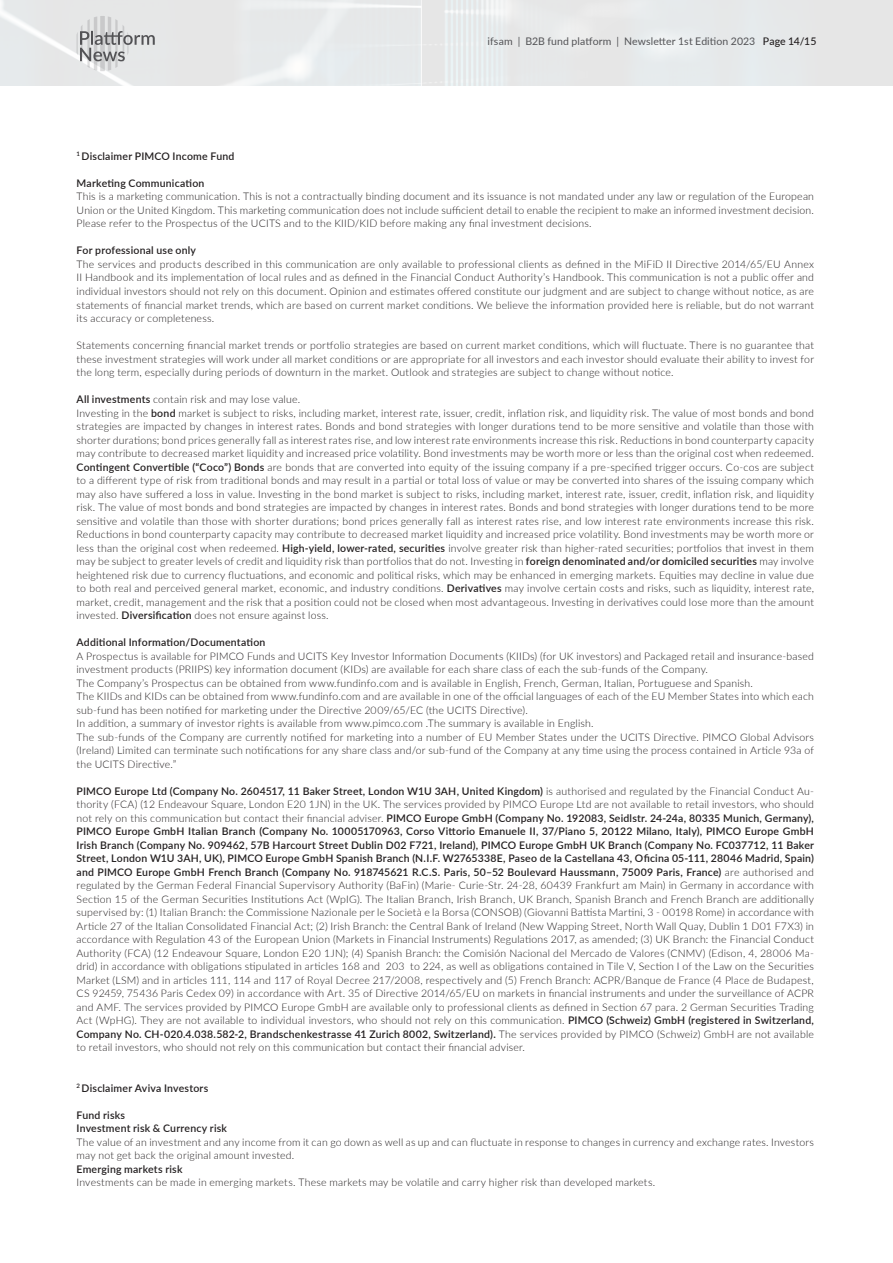
<style>
.page{position:relative;width:893px;height:1263px;background:#fff}
.page>*{position:absolute;margin:0;border:0;box-sizing:border-box;transform-origin:0 0}
.t1{font:300 10.5px/13.5px "Lato";letter-spacing:.02em;color:#231f20;text-align:justify}
.t2{font:600 10.5px/13.5px "Lato";letter-spacing:.02em;color:#231f20}
.t3{font:10.5px "Lato";letter-spacing:.01em;color:#535356}
.s1{font-weight:500;color:#231f20}
.s2{font-weight:600}
</style>
<div class="page">
<svg style="left:77px;top:16px;width:78px;height:55px;background:#cccdce"></svg>
<p class="t3" style="left:487px;top:34px;width:330px">ifsam | B2B fund platform | Newsletter 1st Edition 2023 <span class="s1">Page 14/15</span></p>
<p class="t2" style="left:77px;top:149px;width:159px"><sup>1</sup> Disclaimer PIMCO Income Fund</p>
<p class="t2" style="left:77px;top:176px;width:129px">Marketing Communication</p>
<p class="t1" style="left:77px;top:190px;width:739px">This is a marketing communication. This is not a contractually binding document and its issuance is not mandated under any law or regulation of the European Union or the United Kingdom. This marketing communication does not include sufficient detail to enable the recipient to make an informed investment decision.<br>Please refer to the Prospectus of the UCITS and to the KIID/KID before making any final investment decisions.</p>
<p class="t2" style="left:77px;top:243px;width:121px">For professional use only</p>
<p class="t1" style="left:77px;top:257px;width:739px">The services and products described in this communication are only available to professional clients as defined in the MiFiD II Directive 2014/65/EU Annex II Handbook and its implementation of local rules and as defined in the Financial Conduct Authority’s Handbook. This communication is not a public offer and individual investors should not rely on this document. Opinion and estimates offered constitute our judgment and are subject to change without notice, as are statements of financial market trends, which are based on current market conditions. We believe the information provided here is reliable, but do not warrant its accuracy or completeness.</p>
<p class="t1" style="left:77px;top:338px;width:739px">Statements concerning financial market trends or portfolio strategies are based on current market conditions, which will fluctuate. There is no guarantee that these investment strategies will work under all market conditions or are appropriate for all investors and each investor should evaluate their ability to invest for the long term, especially during periods of downturn in the market. Outlook and strategies are subject to change without notice.</p>
<p class="t1" style="left:77px;top:392px;width:739px;text-align:left"><span class="s2">All investments</span> contain risk and may lose value.<br>Investing in the <span class="s2">bond</span> market is subject to risks, including market, interest rate, issuer, credit, inflation risk, and liquidity risk. The value of most bonds and bond strategies are impacted by changes in interest rates. Bonds and bond strategies with longer durations tend to be more sensitive and volatile than those with shorter durations; bond prices generally fall as interest rates rise, and low interest rate environments increase this risk. Reductions in bond counterparty capacity may contribute to decreased market liquidity and increased price volatility. Bond investments may be worth more or less than the original cost when redeemed.<br><span class="s2">Contingent Convertible (“Coco”) Bonds</span> are bonds that are converted into equity of the issuing company if a pre-specified trigger occurs. Co-cos are subject to a different type of risk from traditional bonds and may result in a partial or total loss of value or may be converted into shares of the issuing company which may also have suffered a loss in value. Investing in the bond market is subject to risks, including market, interest rate, issuer, credit, inflation risk, and liquidity risk. The value of most bonds and bond strategies are impacted by changes in interest rates. Bonds and bond strategies with longer durations tend to be more sensitive and volatile than those with shorter durations; bond prices generally fall as interest rates rise, and low interest rate environments increase this risk.<br>Reductions in bond counterparty capacity may contribute to decreased market liquidity and increased price volatility. Bond investments may be worth more or less than the original cost when redeemed. <span class="s2">High-yield, lower-rated, securities</span> involve greater risk than higher-rated securities; portfolios that invest in them may be subject to greater levels of credit and liquidity risk than portfolios that do not. Investing in <span class="s2">foreign denominated and/or domiciled securities</span> may involve heightened risk due to currency fluctuations, and economic and political risks, which may be enhanced in emerging markets. Equities may decline in value due to both real and perceived general market, economic, and industry conditions. <span class="s2">Derivatives</span> may involve certain costs and risks, such as liquidity, interest rate, market, credit, management and the risk that a position could not be closed when most advantageous. Investing in derivatives could lose more than the amount invested. <span class="s2">Diversification</span> does not ensure against loss.</p>
<p class="t2" style="left:76px;top:635px;width:190px">Additional Information/Documentation</p>
<p class="t1" style="left:76px;top:649px;width:739px;text-align:left">A Prospectus is available for PIMCO Funds and UCITS Key Investor Information Documents (KIIDs) (for UK investors) and Packaged retail and insurance-based investment products (PRIIPS) key information document (KIDs) are available for each share class of each the sub-funds of the Company.<br>The Company’s Prospectus can be obtained from www.fundinfo.com and is available in English, French, German, Italian, Portuguese and Spanish.<br>The KIIDs and KIDs can be obtained from www.fundinfo.com and are available in one of the official languages of each of the EU Member States into which each sub-fund has been notified for marketing under the Directive 2009/65/EC (the UCITS Directive).<br>In addition, a summary of investor rights is available from www.pimco.com .The summary is available in English.<br>The sub-funds of the Company are currently notified for marketing into a number of EU Member States under the UCITS Directive. PIMCO Global Advisors (Ireland) Limited can terminate such notifications for any share class and/or sub-fund of the Company at any time using the process contained in Article 93a of the UCITS Directive.”</p>
<p class="t1" style="left:76px;top:784px;width:739px"><span class="s2">PIMCO Europe Ltd (Company No. 2604517, 11 Baker Street, London W1U 3AH, United Kingdom)</span> is authorised and regulated by the Financial Conduct Au&shy;thority (FCA) (12 Endeavour Square, London E20 1JN) in the UK. The services provided by PIMCO Europe Ltd are not available to retail investors, who should not rely on this communication but contact their financial adviser. <span class="s2">PIMCO Europe GmbH (Company No. 192083, Seidlstr. 24-24a, 80335 Munich, Germany), PIMCO Europe GmbH Italian Branch (Company No. 10005170963, Corso Vittorio Emanuele II, 37/Piano 5, 20122 Milano, Italy), PIMCO Europe GmbH Irish Branch (Company No. 909462, 57B Harcourt Street Dublin D02 F721, Ireland), PIMCO Europe GmbH UK Branch (Company No. FC037712, 11 Baker Street, London W1U 3AH, UK), PIMCO Europe GmbH Spanish Branch (N.I.F. W2765338E, Paseo de la Castellana 43, Oficina 05-111, 28046 Madrid, Spain) and PIMCO Europe GmbH French Branch (Company No. 918745621 R.C.S. Paris, 50–52 Boulevard Haussmann, 75009 Paris, France)</span> are authorised and regulated by the German Federal Financial Supervisory Authority (BaFin) (Marie- Curie-Str. 24-28, 60439 Frankfurt am Main) in Germany in accordance with Section 15 of the German Securities Institutions Act (WpIG). The Italian Branch, Irish Branch, UK Branch, Spanish Branch and French Branch are additionally supervised by: (1) Italian Branch: the Commissione Nazionale per le Società e la Borsa (CONSOB) (Giovanni Battista Martini, 3 - 00198 Rome) in accordance with Article 27 of the Italian Consolidated Financial Act; (2) Irish Branch: the Central Bank of Ireland (New Wapping Street, North Wall Quay, Dublin 1 D01 F7X3) in accordance with Regulation 43 of the European Union (Markets in Financial Instruments) Regulations 2017, as amended; (3) UK Branch: the Financial Conduct Authority (FCA) (12 Endeavour Square, London E20 1JN); (4) Spanish Branch: the Comisión Nacional del Mercado de Valores (CNMV) (Edison, 4, 28006 Ma&shy;drid) in accordance with obligations stipulated in articles 168 and 203 to 224, as well as obligations contained in Tile V, Section I of the Law on the Securities Market (LSM) and in articles 111, 114 and 117 of Royal Decree 217/2008, respectively and (5) French Branch: ACPR/Banque de France (4 Place de Budapest, CS 92459, 75436 Paris Cedex 09) in accordance with Art. 35 of Directive 2014/65/EU on markets in financial instruments and under the surveillance of ACPR and AMF. The services provided by PIMCO Europe GmbH are available only to professional clients as defined in Section 67 para. 2 German Securities Trading Act (WpHG). They are not available to individual investors, who should not rely on this communication. <span class="s2">PIMCO (Schweiz) GmbH (registered in Switzerland, Company No. CH-020.4.038.582-2, Brandschenkestrasse 41 Zurich 8002, Switzerland).</span> The services provided by PIMCO (Schweiz) GmbH are not available to retail investors, who should not rely on this communication but contact their financial adviser.</p>
<p class="t2" style="left:77px;top:1080px;width:133px"><sup>2</sup> Disclaimer Aviva Investors</p>
<p class="t2" style="left:77px;top:1107px;width:152px">Fund risks<br>Investment risk &amp; Currency risk</p>
<p class="t1" style="left:77px;top:1135px;width:739px">The value of an investment and any income from it can go down as well as up and can fluctuate in response to changes in currency and exchange rates. Investors may not get back the original amount invested.</p>
<p class="t2" style="left:77px;top:1161px;width:107px">Emerging markets risk</p>
<p class="t1" style="left:77px;top:1175px;width:580px">Investments can be made in emerging markets. These markets may be volatile and carry higher risk than developed markets.</p>
</div>
